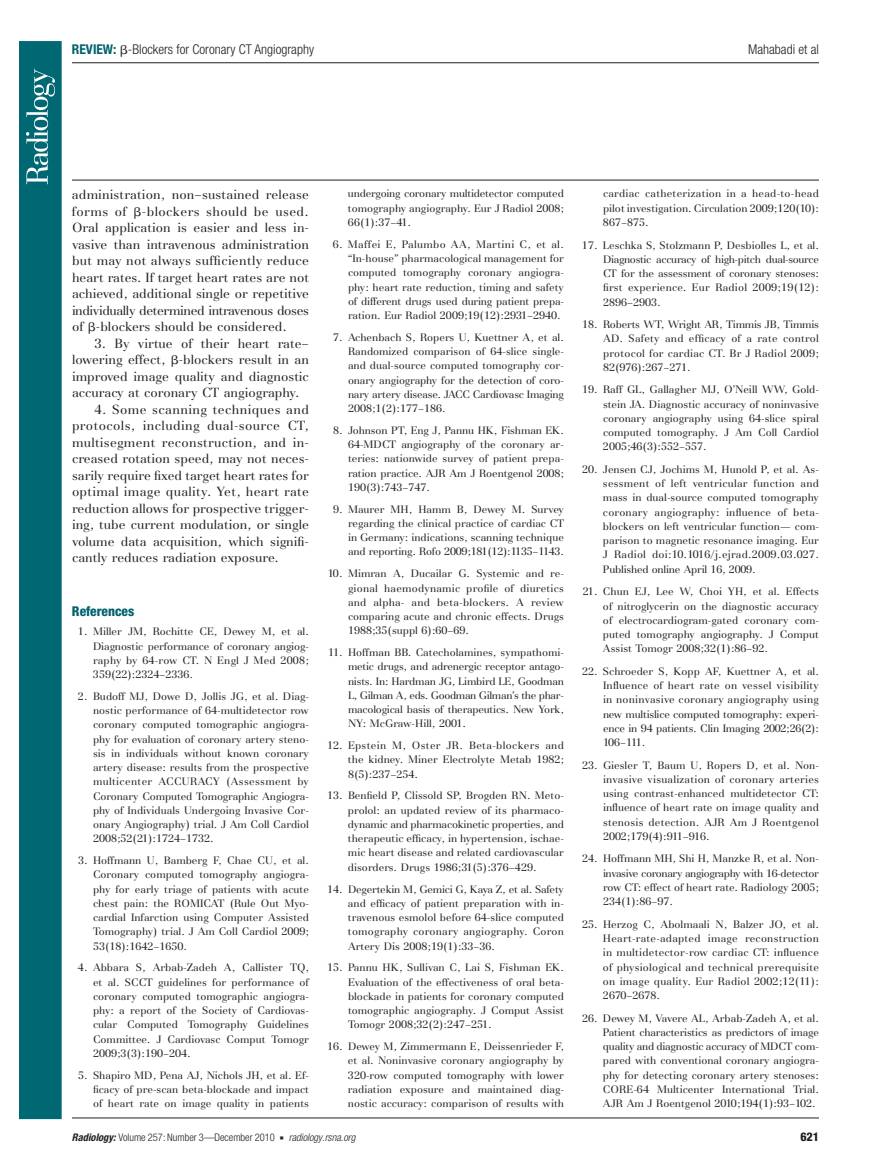
<style>
.page{position:relative;width:891px;height:1175px;background:#fff}
.page>*{position:absolute;margin:0;border:0;box-sizing:border-box;transform-origin:0 0}
.t1{font:300 condensed 13.5px "Helvetica Neue";color:#231f20}
.t2{font:800 condensed 13.5px "Helvetica Neue";color:#00636e}
.t3{font:13.2px/16.5px "AT Basilia";color:#231f20;text-align:justify}
.t4{font:800 condensed 12px "Helvetica Neue";color:#231f20}
.t5{font:10.8px/14.2px "AT Basilia";color:#231f20;text-align:justify}
.t6{font:300 condensed 10.5px "Helvetica Neue";color:#231f20}
.s1{font-weight:700;color:#00636e}
.s2{font-family:"Universal Greekwith Math Pi";font-weight:400;font-stretch:normal}
.s3{font-family:"Universal Greekwith Math Pi"}
.s4{font-weight:700;font-style:italic}
.s5{font-family:"Universal Newswith Comm Pi";font-weight:400;font-stretch:normal;font-size:6px}
.s6{font-style:italic}
</style>
<div class="page">
<div style="left:19px;top:41px;width:43px;height:1078px;background:#006873;border:2px solid #006873"></div>
<svg style="left:26px;top:69px;width:29px;height:115px"></svg>
<hr style="left:72px;top:180px;width:747px;height:1px;background:#231f20">
<hr style="left:72px;top:1117px;width:747px;height:1px;background:#231f20">
<hr style="left:72px;top:62px;width:747px;height:1px;background:#231f20">
<p class="t1" style="left:72px;top:44px;width:244px"><span class="s1">REVIEW:</span> <span class="s2">b</span> -Blockers for Coronary CT Angiography</p>
<p class="t1" style="left:748px;top:44px;width:72px">Mahabadi et al</p>
<p class="t3" style="left:72px;top:188px;width:239px">administration, non–sustained release forms of <span class="s3">b</span>-blockers should be used.<br>Oral application is easier and less in&shy;vasive than intravenous administration but may not always sufficiently reduce heart rates. If target heart rates are not achieved, additional single or repetitive individually determined intravenous doses of <span class="s3">b</span>-blockers should be considered.</p>
<p class="t3" style="left:72px;top:336px;width:239px;text-indent:23px">3. By virtue of their heart rate– lowering effect, <span class="s3">b</span>-blockers result in an improved image quality and diagnostic accuracy at coronary CT angiography.</p>
<p class="t3" style="left:72px;top:402px;width:239px;text-indent:22px">4. Some scanning techniques and protocols, including dual-source CT, multisegment reconstruction, and in&shy;creased rotation speed, may not neces&shy;sarily require fixed target heart rates for optimal image quality. Yet, heart rate reduction allows for prospective trigger&shy;ing, tube current modulation, or single volume data acquisition, which signifi&shy;cantly reduces radiation exposure.</p>
<p class="t2" style="left:72px;top:606px;width:64px">References</p>
<p class="t5" style="left:93px;top:625px;width:218px;text-indent:-15px">1 . Miller JM , Rochitte CE , Dewey M , et al .<br>Diagnostic performance of coronary angiog&shy;raphy by 64-row CT . N Engl J Med 2008 ; 359 ( 22 ): 2324 – 2336 .</p>
<p class="t5" style="left:93px;top:690px;width:218px;text-indent:-15px">2 . Budoff MJ , Dowe D , Jollis JG , et al . Diag&shy;nostic performance of 64-multidetector row coronary computed tomographic angiogra&shy;phy for evaluation of coronary artery steno&shy;sis in individuals without known coronary artery disease: results from the prospective multicenter ACCURACY (Assessment by Coronary Computed Tomographic Angiogra&shy;phy of Individuals Undergoing Invasive Cor&shy;onary Angiography) trial . J Am Coll Cardiol 2008 ; 52 ( 21 ): 1724 – 1732 .</p>
<p class="t5" style="left:93px;top:854px;width:218px;text-indent:-15px">3 . Hoffmann U , Bamberg F , Chae CU , et al .<br>Coronary computed tomography angiogra&shy;phy for early triage of patients with acute chest pain: the ROMICAT (Rule Out Myo&shy;cardial Infarction using Computer Assisted Tomography) trial . J Am Coll Cardiol 2009 ; 53 ( 18 ): 1642 – 1650 .</p>
<p class="t5" style="left:93px;top:961px;width:218px;text-indent:-15px">4 . Abbara S , Arbab-Zadeh A , Callister TQ , et al . SCCT guidelines for performance of coronary computed tomographic angiogra&shy;phy: a report of the Society of Cardiovas&shy;cular Computed Tomography Guidelines Committee . J Cardiovasc Comput Tomogr 2009 ; 3 ( 3 ): 190 – 204 .</p>
<p class="t5" style="left:93px;top:1069px;width:218px;text-indent:-15px">5 . Shapiro MD , Pena AJ , Nichols JH , et al . Ef&shy;ficacy of pre-scan beta-blockade and impact of heart rate on image quality in patients</p>
<p class="t5" style="left:348px;top:188px;width:218px">undergoing coronary multidetector computed tomography angiography . Eur J Radiol 2008 ; 66 ( 1 ): 37 – 41 .</p>
<p class="t5" style="left:348px;top:238px;width:218px;text-indent:-15px">6 . Maffei E , Palumbo AA , Martini C , et al . “In-house” pharmacological management for computed tomography coronary angiogra&shy;phy: heart rate reduction, timing and safety of different drugs used during patient prepa&shy;ration . Eur Radiol 2009 ;19(12):2931–2940.</p>
<p class="t5" style="left:348px;top:331px;width:218px;text-indent:-15px">7 . Achenbach S , Ropers U , Kuettner A , et al .<br>Randomized comparison of 64-slice single&shy;and dual-source computed tomography cor&shy;onary angiography for the detection of coro&shy;nary artery disease . JACC Cardiovasc Imaging 2008 ; 1 ( 2 ): 177 – 186 .</p>
<p class="t5" style="left:348px;top:424px;width:218px;text-indent:-15px">8 . Johnson PT , Eng J , Pannu HK , Fishman EK .<br>64-MDCT angiography of the coronary ar&shy;teries: nationwide survey of patient prepa&shy;ration practice . AJR Am J Roentgenol 2008 ; 190 ( 3 ): 743 – 747 .</p>
<p class="t5" style="left:348px;top:503px;width:218px;text-indent:-15px">9 . Maurer MH , Hamm B , Dewey M . Survey regarding the clinical practice of cardiac CT in Germany: indications, scanning technique and reporting . Rofo 2009 ; 181 ( 12 ): 1135 – 1143 .</p>
<p class="t5" style="left:348px;top:567px;width:218px;text-indent:-20px">10 . Mimran A , Ducailar G . Systemic and re&shy;gional haemodynamic profile of diuretics and alpha- and beta-blockers. A review comparing acute and chronic effects . Drugs 1988 ; 35 ( suppl 6 ): 60 – 69 .</p>
<p class="t5" style="left:348px;top:646px;width:218px;text-indent:-20px">11 . Hoffman BB . Catecholamines, sympathomi&shy;metic drugs, and adrenergic receptor antago&shy;nists . In: Hardman JG , Limbird LE , Goodman L , Gilman A , eds. Goodman Gilman’s the phar&shy;macological basis of therapeutics . New York, NY : McGraw-Hill , 2001 .</p>
<p class="t5" style="left:348px;top:739px;width:218px;text-indent:-21px">12 . Epstein M , Oster JR . Beta-blockers and the kidney . Miner Electrolyte Metab 1982 ; 8 ( 5 ): 237 – 254 .</p>
<p class="t5" style="left:348px;top:789px;width:218px;text-indent:-21px">13 . Benfield P , Clissold SP , Brogden RN . Meto&shy;prolol: an updated review of its pharmaco&shy;dynamic and pharmacokinetic properties, and therapeutic efficacy, in hypertension, ischae&shy;mic heart disease and related cardiovascular disorders . Drugs 1986 ; 31 ( 5 ): 376 – 429 .</p>
<p class="t5" style="left:348px;top:882px;width:218px;text-indent:-21px">14 . Degertekin M , Gemici G , Kaya Z , et al . Safety and efficacy of patient preparation with in&shy;travenous esmolol before 64-slice computed tomography coronary angiography . Coron Artery Dis 2008 ; 19 ( 1 ): 33 – 36 .</p>
<p class="t5" style="left:348px;top:961px;width:218px;text-indent:-21px">15 . Pannu HK , Sullivan C , Lai S , Fishman EK .<br>Evaluation of the effectiveness of oral beta&shy;blockade in patients for coronary computed tomographic angiography . J Comput Assist Tomogr 2008 ; 32 ( 2 ): 247 – 251 .</p>
<p class="t5" style="left:348px;top:1040px;width:218px;text-indent:-21px">16 . Dewey M , Zimmermann E , Deissenrieder F , et al . Noninvasive coronary angiography by 320-row computed tomography with lower radiation exposure and maintained diag&shy;nostic accuracy: comparison of results with</p>
<p class="t5" style="left:603px;top:188px;width:218px">cardiac catheterization in a head-to-head pilot investigation . Circulation 2009 ; 120 ( 10 ):<br>867 – 875 .</p>
<p class="t5" style="left:603px;top:239px;width:218px;text-indent:-21px">17 . Leschka S , Stolzmann P , Desbiolles L , et al .<br>Diagnostic accuracy of high-pitch dual-source CT for the assessment of coronary stenoses: first experience . Eur Radiol 2009 ; 19 ( 12 ):<br>2896 – 2903 .</p>
<p class="t5" style="left:603px;top:318px;width:218px;text-indent:-21px">18 . Roberts WT , Wright AR , Timmis JB , Timmis AD . Safety and efficacy of a rate control protocol for cardiac CT . Br J Radiol 2009 ; 82 ( 976 ): 267 – 271 .</p>
<p class="t5" style="left:603px;top:384px;width:218px;text-indent:-21px">19 . Raff GL , Gallagher MJ , O’Neill WW , Gold&shy;stein JA . Diagnostic accuracy of noninvasive coronary angiography using 64-slice spiral computed tomography . J Am Coll Cardiol 2005 ; 46 ( 3 ): 552 – 557 .</p>
<p class="t5" style="left:603px;top:463px;width:218px;text-indent:-21px">20 . Jensen CJ , Jochims M , Hunold P , et al . As&shy;sessment of left ventricular function and mass in dual-source computed tomography coronary angiography: influence of beta&shy;blockers on left ventricular function— com&shy;parison to magnetic resonance imaging . Eur J Radiol doi:10.1016/j.ejrad.2009.03.027.<br>Published online April 16, 2009.</p>
<p class="t5" style="left:603px;top:585px;width:218px;text-indent:-20px">21 . Chun EJ , Lee W , Choi YH , et al . Effects of nitroglycerin on the diagnostic accuracy of electrocardiogram-gated coronary com&shy;puted tomography angiography . J Comput Assist Tomogr 2008 ; 32 ( 1 ): 86 – 92 .</p>
<p class="t5" style="left:603px;top:665px;width:218px;text-indent:-21px">22 . Schroeder S , Kopp AF , Kuettner A , et al .<br>Influence of heart rate on vessel visibility in noninvasive coronary angiography using new multislice computed tomography: experi&shy;ence in 94 patients . Clin Imaging 2002 ; 26 ( 2 ):<br>106 – 111 .</p>
<p class="t5" style="left:603px;top:759px;width:218px;text-indent:-21px">23 . Giesler T , Baum U , Ropers D , et al . Non&shy;invasive visualization of coronary arteries using contrast-enhanced multidetector CT: influence of heart rate on image quality and stenosis detection . AJR Am J Roentgenol 2002 ; 179 ( 4 ): 911 – 916 .</p>
<p class="t5" style="left:603px;top:852px;width:218px;text-indent:-21px">24 . Hoffmann MH , Shi H , Manzke R , et al . Non&shy;invasive coronary angiography with 16-detector row CT: effect of heart rate . Radiology 2005 ; 234 ( 1 ): 86 – 97 .</p>
<p class="t5" style="left:603px;top:918px;width:218px;text-indent:-21px">25 . Herzog C , Abolmaali N , Balzer JO , et al .<br>Heart-rate-adapted image reconstruction in multidetector-row cardiac CT: influence of physiological and technical prerequisite on image quality . Eur Radiol 2002 ; 12 ( 11 ):<br>2670 – 2678 .</p>
<p class="t5" style="left:603px;top:1011px;width:218px;text-indent:-21px">26 . Dewey M , Vavere AL , Arbab-Zadeh A , et al .<br>Patient characteristics as predictors of image quality and diagnostic accuracy of MDCT com&shy;pared with conventional coronary angiogra&shy;phy for detecting coronary artery stenoses:<br>CORE-64 Multicenter International Trial .<br>AJR Am J Roentgenol 2010 ; 194 ( 1 ): 93 – 102 .</p>
<p class="t6" style="left:72px;top:1133px;width:285px"><span class="s4">Radiology:</span> Volume 257: Number 3—December 2010 <span class="s5">n</span> <span class="s6">radiology.rsna.org</span></p>
<p class="t4" style="left:801px;top:1132px;width:20px">621</p>
</div>
